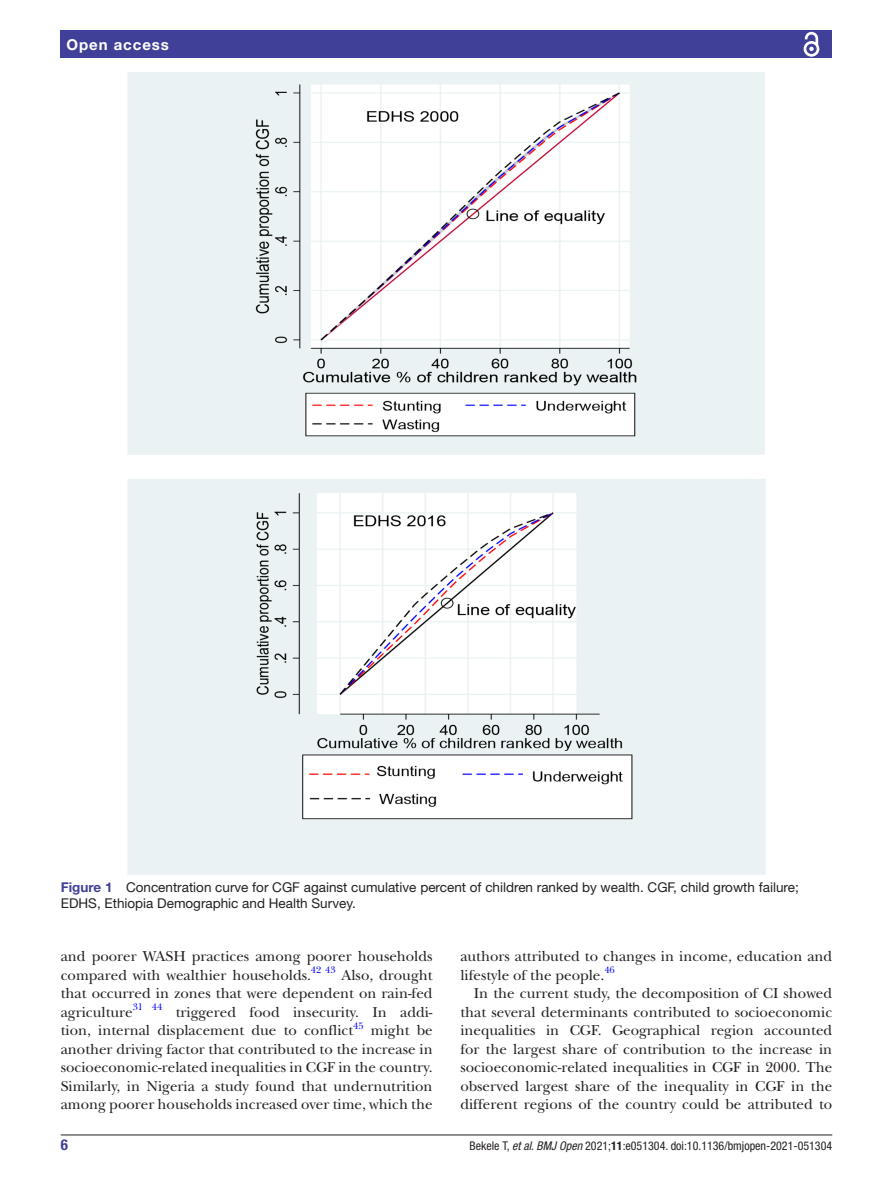
<style>
.page{position:relative;width:893px;height:1191px;background:#fff}
.page>*{position:absolute;margin:0;border:0;box-sizing:border-box;transform-origin:0 0}
.t1{font:15px/18.5px "New Baskerville";color:#231f20}
.t2{font:700 15px "Helvetica Neue LT Std";letter-spacing:.065em;color:#fff}
.t3{font:700 condensed 15px "Helvetica Neue LT Std";color:#414099}
.t4{font:13.5px/16.2px "Helvetica Neue LT Std";color:#231f20}
.t5{font:condensed 12px "Helvetica Neue LT Std";color:#231f20}
.t6{font:9.9px "New Baskerville";color:#00f}
.s1{font-weight:700;color:#414099}
.s2{font-style:italic}
.s3{font-weight:700}
</style>
<div class="page">
<hr style="left:61px;top:1134px;width:771px;height:1px;background:#231f20">
<div style="left:61px;top:31px;width:771px;height:27px;background:#414099"></div>
<svg style="left:803px;top:31px;width:17px;height:26px"></svg>
<img style="left:128px;top:73px;width:637px;height:801px">
<p class="t2" style="left:66px;top:35px;width:104px">Open access</p>
<p class="t4" style="left:61px;top:878px;width:739px"><span class="s1">Figure 1</span> Concentration curve for CGF against cumulative percent of children ranked by wealth. CGF, child growth failure;<br>EDHS, Ethiopia Demographic and Health Survey.</p>
<p class="t1" style="left:61px;top:947px;width:373px">and poorer WASH practices among poorer households compared with wealthier households.</p>
<p class="t6" style="left:311px;top:964px;width:26px">42 43</p>
<p class="t1" style="left:61px;top:966px;width:373px;text-align:justify;text-indent:281px">Also, drought that occurred in zones that were dependent on rain-fed agriculture<sup>31</sup> <sup>44</sup></p>
<p class="t1" style="left:61px;top:1003px;width:373px;text-indent:115px">triggered food insecurity. In addi&shy;tion, internal displacement due to conflict<sup>45</sup></p>
<p class="t1" style="left:61px;top:1021px;width:373px;text-align:justify;text-indent:310px">might be another driving factor that contributed to the increase in socioeconomic-related inequalities in CGF in the country.<br>Similarly, in Nigeria a study found that undernutrition among poorer households increased over time, which the</p>
<p class="t1" style="left:460px;top:947px;width:373px">authors attributed to changes in income, education and lifestyle of the people.</p>
<p class="t6" style="left:604px;top:964px;width:12px">46</p>
<p class="t1" style="left:460px;top:984px;width:373px;text-align:justify;text-indent:14px">In the current study, the decomposition of CI showed that several determinants contributed to socioeconomic inequalities in CGF. Geographical region accounted for the largest share of contribution to the increase in socioeconomic-related inequalities in CGF in 2000. The observed largest share of the inequality in CGF in the different regions of the country could be attributed to</p>
<p class="t3" style="left:61px;top:1135px;width:9px">6</p>
<p class="t5" style="left:469px;top:1138px;width:364px">Bekele T, <span class="s2">et al</span>. <span class="s2">BMJ Open</span> 2021;<span class="s3">11</span>:e051304. doi:10.1136/bmjopen-2021-051304</p>
</div>
